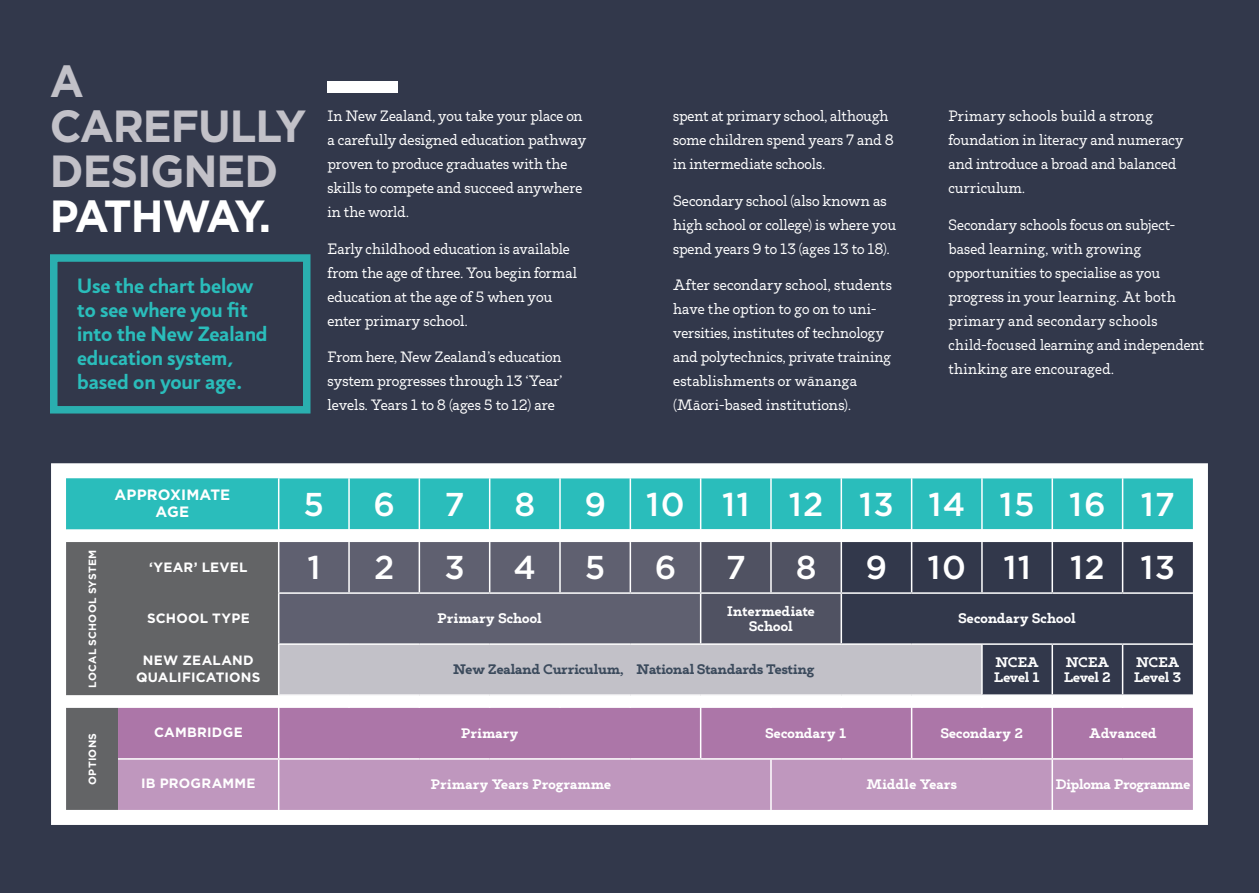
<style>
.page{position:relative;width:1259px;height:893px;background:#32384b}
.page>*{position:absolute;margin:0;border:0;box-sizing:border-box;transform-origin:0 0}
.t1{font:700 45px/45px "Gotham";letter-spacing:-.025em;color:#c2c1c8;scale:.96 1}
.t2{font:700 45px "Gotham";letter-spacing:-.105em;color:#fff;scale:.96 1}
.t3{font:500 33px "Gotham";letter-spacing:.04em;color:#fff}
.t4{font:700 21px/24px "Jigsaw";letter-spacing:-.005em;color:#2abdbb}
.t5{font:15px/24px "Veritas Slab";letter-spacing:.005em;color:#fff}
.t6{font:700 15px/16.5px "Gotham";letter-spacing:.005em;color:#fff;text-align:center}
.t7{font:700 13.8px/15px "Veritas Slab";letter-spacing:.015em;color:#fff;text-align:center;scale:1.09 1}
.t8{font:700 13.8px "Veritas Slab";letter-spacing:-.005em;color:#3b4a5c;scale:1.09 1}
.t9{font:700 13.8px/15px "Veritas Slab";letter-spacing:-.015em;color:#fff;scale:1.09 1}
.t10{font:700 13.8px "Veritas Slab";letter-spacing:-.01em;color:#fff;scale:1.09 1}
.t11{font:700 13.5px/16.5px "Gotham";letter-spacing:.02em;color:#fff;text-align:center}
.t12{font:700 10.5px "Gotham";letter-spacing:.025em;color:#fff}
</style>
<div class="page">
<div style="left:327px;top:82px;width:71px;height:11px;background:#fff"></div>
<div style="left:50px;top:254px;width:260px;height:160px;border:8px solid #2abdbb"></div>
<svg style="left:51px;top:463px;width:1157px;height:362px;background:#919aaa"></svg>
<h1 class="t1" style="left:50px;top:58px;width:268px">A<br>CAREFULLY<br>DESIGNED</h1>
<h1 class="t2" style="left:50px;top:186px;width:232px">PATHWAY.</h1>
<h3 class="t4" style="left:77px;top:273px;width:192px">Use the chart below to see where you fit into the New Zealand education system, based on your age.</h3>
<p class="t5" style="left:327px;top:104px;width:260px">In New Zealand, you take your place on a carefully designed education pathway proven to produce graduates with the skills to compete and succeed anywhere in the world.</p>
<p class="t5" style="left:327px;top:237px;width:251px">Early childhood education is available from the age of three. You begin formal education at the age of 5 when you enter primary school.</p>
<p class="t5" style="left:327px;top:345px;width:236px;text-align:justify">From here, New Zealand’s education system progresses through 13 ‘Year’ levels. Years 1 to 8 (ages 5 to 12) are</p>
<p class="t5" style="left:673px;top:104px;width:222px">spent at primary school, although some children spend years 7 and 8 in intermediate schools.</p>
<p class="t5" style="left:673px;top:189px;width:225px">Secondary school (also known as high school or college) is where you spend years 9 to 13 (ages 13 to 18).</p>
<p class="t5" style="left:673px;top:273px;width:220px">After secondary school, students have the option to go on to uni&shy;versities, institutes of technology and polytechnics, private training establishments or wānanga (Māori-based institutions).</p>
<p class="t5" style="left:948px;top:104px;width:236px">Primary schools build a strong foundation in literacy and numeracy and introduce a broad and balanced curriculum.</p>
<p class="t5" style="left:948px;top:213px;width:257px">Secondary schools focus on subject&shy;based learning, with growing opportunities to specialise as you progress in your learning. At both primary and secondary schools child-focused learning and independent thinking are encouraged.</p>
<p class="t6" style="left:114px;top:486px;width:117px">APPROXIMATE<br>AGE</p>
<h2 class="t3" style="left:303px;top:482px;width:22px">5</h2>
<h2 class="t3" style="left:373px;top:482px;width:23px">6</h2>
<h2 class="t3" style="left:444px;top:482px;width:22px">7</h2>
<h2 class="t3" style="left:514px;top:482px;width:22px">8</h2>
<h2 class="t3" style="left:584px;top:482px;width:592px">9 10 11 12 13 14 15 16 17</h2>
<p class="t12" style="left:86px;top:688px;width:140px;rotate:-90deg">LOCAL SCHOOL SYSTEM</p>
<p class="t11" style="left:149px;top:558px;width:100px">‘YEAR’ LEVEL</p>
<h2 class="t3" style="left:307px;top:546px;width:15px">1</h2>
<h2 class="t3" style="left:374px;top:546px;width:22px">2</h2>
<h2 class="t3" style="left:444px;top:546px;width:22px">3</h2>
<h2 class="t3" style="left:513px;top:546px;width:24px">4</h2>
<h2 class="t3" style="left:585px;top:546px;width:22px">5</h2>
<h2 class="t3" style="left:654px;top:546px;width:23px">6</h2>
<h2 class="t3" style="left:726px;top:546px;width:22px">7</h2>
<h2 class="t3" style="left:796px;top:546px;width:22px">8</h2>
<h2 class="t3" style="left:865px;top:546px;width:311px">9 10 11 12 13</h2>
<p class="t11" style="left:147px;top:609px;width:104px">SCHOOL TYPE</p>
<p class="t7" style="left:437px;top:611px;width:97px">Primary School</p>
<p class="t7" style="left:727px;top:604px;width:82px">Intermediate<br>School</p>
<p class="t7" style="left:958px;top:611px;width:109px">Secondary School</p>
<p class="t11" style="left:136px;top:652px;width:126px">NEW ZEALAND<br>QUALIFICATIONS</p>
<p class="t8" style="left:453px;top:660px;width:333px">New Zealand Curriculum, National Standards Testing</p>
<p class="t9" style="left:994px;top:655px;width:43px">NCEA<br>Level 1</p>
<p class="t9" style="left:1064px;top:655px;width:44px">NCEA<br>Level 2</p>
<p class="t9" style="left:1134px;top:655px;width:45px">NCEA<br>Level 3</p>
<p class="t12" style="left:86px;top:785px;width:53px;rotate:-90deg">OPTIONS</p>
<p class="t11" style="left:154px;top:724px;width:90px">CAMBRIDGE</p>
<p class="t7" style="left:461px;top:726px;width:54px">Primary</p>
<p class="t7" style="left:765px;top:726px;width:76px">Secondary 1</p>
<p class="t7" style="left:940px;top:726px;width:77px">Secondary 2</p>
<p class="t7" style="left:1089px;top:726px;width:63px">Advanced</p>
<p class="t11" style="left:141px;top:775px;width:116px">IB PROGRAMME</p>
<p class="t7" style="left:431px;top:777px;width:167px">Primary Years Programme</p>
<p class="t7" style="left:866px;top:777px;width:85px">Middle Years</p>
<p class="t10" style="left:1055px;top:775px;width:125px">Diploma Programme</p>
</div>
